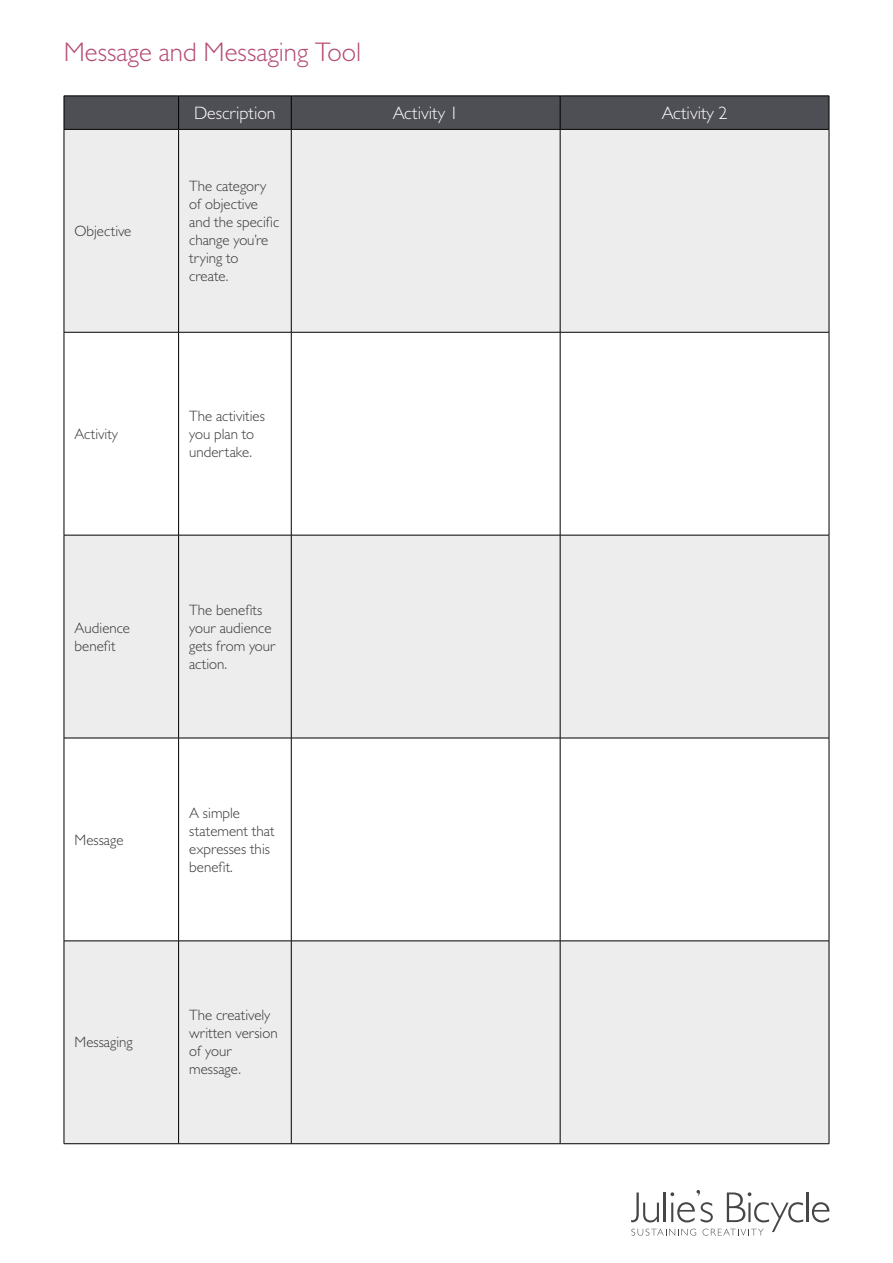
<style>
.page{position:relative;width:893px;height:1263px;background:#fff}
.page>*{position:absolute;margin:0;border:0;box-sizing:border-box;transform-origin:0 0}
.t1{font:300 27px "Gill Sans MT Pro";color:#b54b74}
.t2{font:300 18px "Gill Sans MT Pro";color:#fff}
.t3{font:300 15px/18px "Gill Sans MT Pro";color:#383839}
</style>
<div class="page">
<hr style="left:807px;top:1192px;width:2px;height:30px;background:#454646">
<svg style="left:812px;top:1202px;width:17px;height:20px"></svg>
<svg style="left:631px;top:1190px;width:172px;height:45px"></svg>
<div style="left:65px;top:97px;width:764px;height:32px;background:#4e4e55"></div>
<div style="left:65px;top:130px;width:764px;height:1013px;background:#ededed"></div>
<svg style="left:65px;top:333px;width:764px;height:607px"></svg>
<hr style="left:64px;top:96px;width:115px;height:1px;background:#000">
<hr style="left:64px;top:96px;width:1px;height:33px;background:#000">
<hr style="left:179px;top:96px;width:112px;height:1px;background:#000">
<hr style="left:178px;top:96px;width:1px;height:33px;background:#000">
<hr style="left:291px;top:96px;width:269px;height:1px;background:#000">
<hr style="left:291px;top:96px;width:1px;height:33px;background:#000">
<hr style="left:560px;top:96px;width:269px;height:1px;background:#000">
<hr style="left:560px;top:96px;width:1px;height:33px;background:#000">
<hr style="left:829px;top:96px;width:1px;height:33px;background:#000">
<hr style="left:64px;top:129px;width:115px;height:1px;background:#000">
<hr style="left:64px;top:130px;width:1px;height:202px;background:#000">
<hr style="left:179px;top:129px;width:112px;height:1px;background:#000">
<hr style="left:178px;top:130px;width:1px;height:202px;background:#000">
<hr style="left:291px;top:129px;width:269px;height:1px;background:#000">
<hr style="left:291px;top:130px;width:1px;height:202px;background:#000">
<hr style="left:560px;top:129px;width:269px;height:1px;background:#000">
<hr style="left:560px;top:130px;width:1px;height:202px;background:#000">
<hr style="left:829px;top:130px;width:1px;height:202px;background:#000">
<hr style="left:64px;top:332px;width:115px;height:1px;background:#000">
<hr style="left:64px;top:332px;width:1px;height:203px;background:#000">
<hr style="left:179px;top:332px;width:112px;height:1px;background:#000">
<hr style="left:178px;top:332px;width:1px;height:203px;background:#000">
<hr style="left:291px;top:332px;width:269px;height:1px;background:#000">
<hr style="left:291px;top:332px;width:1px;height:203px;background:#000">
<hr style="left:560px;top:332px;width:269px;height:1px;background:#000">
<hr style="left:560px;top:332px;width:1px;height:203px;background:#000">
<hr style="left:829px;top:332px;width:1px;height:203px;background:#000">
<hr style="left:64px;top:535px;width:115px;height:1px;background:#000">
<hr style="left:64px;top:535px;width:1px;height:203px;background:#000">
<hr style="left:179px;top:535px;width:112px;height:1px;background:#000">
<hr style="left:178px;top:535px;width:1px;height:203px;background:#000">
<hr style="left:291px;top:535px;width:269px;height:1px;background:#000">
<hr style="left:291px;top:535px;width:1px;height:203px;background:#000">
<hr style="left:560px;top:535px;width:269px;height:1px;background:#000">
<hr style="left:560px;top:535px;width:1px;height:203px;background:#000">
<hr style="left:829px;top:535px;width:1px;height:203px;background:#000">
<hr style="left:64px;top:738px;width:115px;height:1px;background:#000">
<hr style="left:64px;top:738px;width:1px;height:203px;background:#000">
<hr style="left:179px;top:738px;width:112px;height:1px;background:#000">
<hr style="left:178px;top:738px;width:1px;height:203px;background:#000">
<hr style="left:291px;top:738px;width:269px;height:1px;background:#000">
<hr style="left:291px;top:738px;width:1px;height:203px;background:#000">
<hr style="left:560px;top:738px;width:269px;height:1px;background:#000">
<hr style="left:560px;top:738px;width:1px;height:203px;background:#000">
<hr style="left:829px;top:738px;width:1px;height:203px;background:#000">
<hr style="left:64px;top:940px;width:115px;height:1px;background:#000">
<hr style="left:64px;top:941px;width:1px;height:202px;background:#000">
<hr style="left:64px;top:1143px;width:115px;height:1px;background:#000">
<hr style="left:179px;top:940px;width:112px;height:1px;background:#000">
<hr style="left:178px;top:941px;width:1px;height:202px;background:#000">
<hr style="left:179px;top:1143px;width:112px;height:1px;background:#000">
<hr style="left:291px;top:940px;width:269px;height:1px;background:#000">
<hr style="left:291px;top:941px;width:1px;height:202px;background:#000">
<hr style="left:291px;top:1143px;width:269px;height:1px;background:#000">
<hr style="left:560px;top:940px;width:269px;height:1px;background:#000">
<hr style="left:560px;top:941px;width:1px;height:202px;background:#000">
<hr style="left:829px;top:941px;width:1px;height:202px;background:#000">
<hr style="left:560px;top:1143px;width:269px;height:1px;background:#000">
<h1 class="t1" style="left:64px;top:36px;width:299px">Message and Messaging Tool</h1>
<p class="t2" style="left:194px;top:102px;width:83px">Description</p>
<p class="t2" style="left:393px;top:102px;width:67px">Activity 1</p>
<p class="t2" style="left:662px;top:102px;width:67px">Activity 2</p>
<p class="t3" style="left:75px;top:222px;width:58px">Objective</p>
<p class="t3" style="left:75px;top:424px;width:45px">Activity</p>
<p class="t3" style="left:189px;top:177px;width:91px">The category of objective and the specific change you’re trying to create.</p>
<p class="t3" style="left:189px;top:406px;width:77px">The activities you plan to undertake.</p>
<p class="t3" style="left:75px;top:618px;width:57px">Audience benefit</p>
<p class="t3" style="left:75px;top:830px;width:51px">Message</p>
<p class="t3" style="left:75px;top:1033px;width:60px">Messaging</p>
<p class="t3" style="left:189px;top:600px;width:88px">The benefits your audience gets from your action.</p>
<p class="t3" style="left:189px;top:803px;width:87px">A simple statement that expresses this benefit.</p>
<p class="t3" style="left:189px;top:1006px;width:90px">The creatively written version of your message.</p>
</div>
